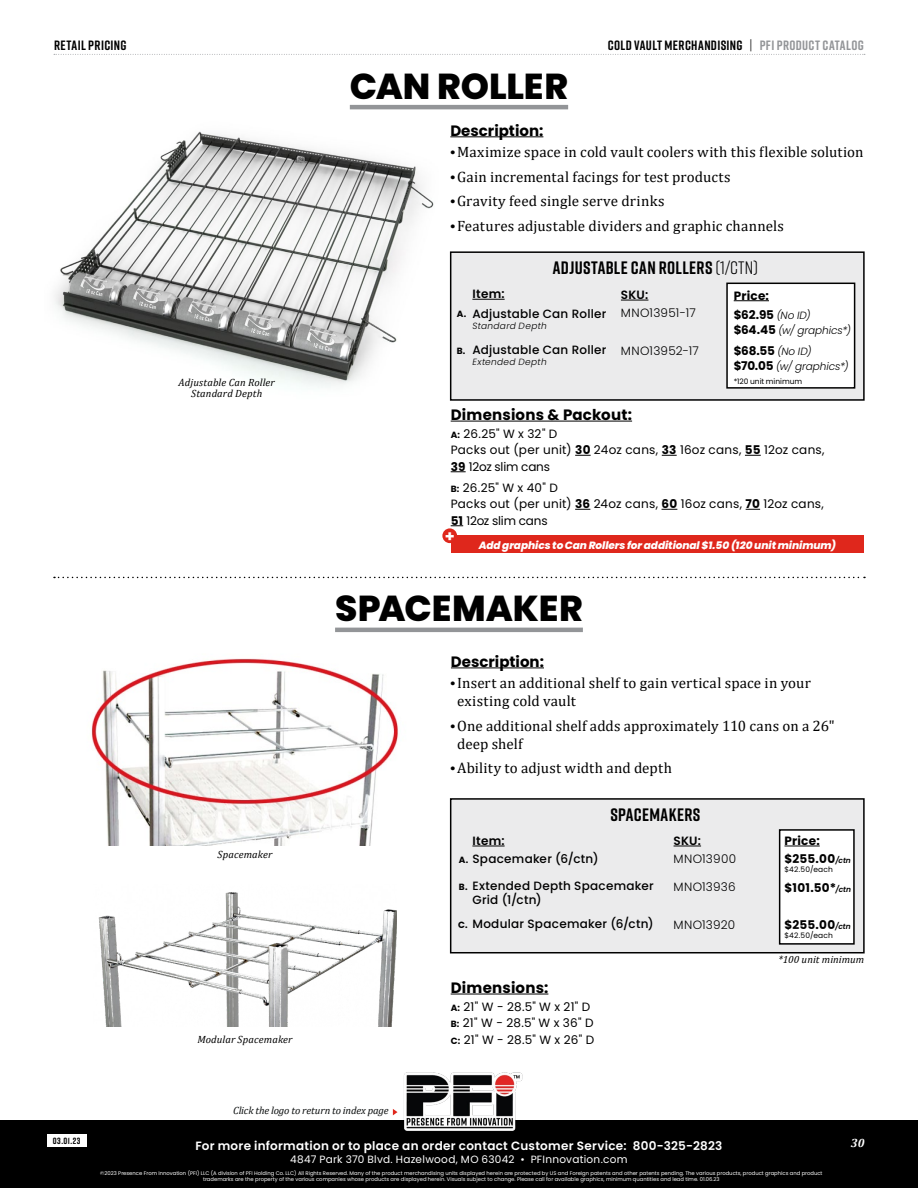
<style>
.page{position:relative;width:918px;height:1188px;background:#fff}
.page>*{position:absolute;margin:0;border:0;box-sizing:border-box;transform-origin:0 0}
.t1{font:800 36px "Poppins";letter-spacing:-.005em;color:#000}
.t2{font:700 18px "Rift";letter-spacing:.015em;color:#000}
.t3{font:800 16.5px "Montserrat";color:#fff}
.t4{font:15px/18px "Cambria";letter-spacing:.01em;color:#000}
.t5{font:700 15px "Poppins";letter-spacing:.01em;color:#000}
.t6{font:700 13.5px "Rift";letter-spacing:.025em;color:#000}
.t7{font:12px/16.5px "Poppins";letter-spacing:.015em;color:#000}
.t8{font:500 12px/14.4px "Poppins";letter-spacing:.02em;color:#000}
.t9{font:700 12px/19.5px "Poppins";letter-spacing:.015em;color:#000}
.t10{font:600 12px "Poppins";letter-spacing:.025em;color:#fff}
.t11{font:300 12px "Poppins";letter-spacing:.02em;color:#000}
.t12{font:600 12px "Poppins";letter-spacing:.025em;color:#000}
.t13{font:italic 700 12px "Cambria";color:#fff}
.t14{font:italic 10.5px/10.5px "Cambria";letter-spacing:.01em;color:#000;text-align:center}
.t15{font:italic 800 10.5px "Poppins";letter-spacing:-.005em;color:#fff}
.t16{font:10.5px "Poppins";letter-spacing:.025em;color:#fff}
.t17{font:italic 300 10.5px "Poppins";letter-spacing:-.005em;color:#000}
.t18{font:italic 10.5px "Cambria";letter-spacing:-.01em;color:#0c0f0f}
.t19{font:italic 300 9px "Poppins";letter-spacing:.035em;color:#000}
.t20{font:700 9px "Rift";letter-spacing:.055em;color:#000}
.t21{font:700 9px "Poppins";color:#000}
.t22{font:7.5px "Poppins";color:#000}
.t23{font:5.25px/6.3px "Poppins";color:#fff;text-align:center}
.s1{font-weight:400}
.s2{color:#939598}
.s3{font-family:"Arial";font-weight:700;font-size:13.5px}
.s4{font-weight:300;font-style:italic;font-size:10.5px}
.s5{font-weight:700;font-style:normal;font-size:12px}
.s6{font-weight:700;font-size:9px}
.s7{font-weight:700}
.s8{font-weight:600;font-style:italic;font-size:7.5px}
</style>
<div class="page">
<div style="left:0;top:1120px;width:918px;height:68px;background:#000"></div>
<div style="left:47px;top:1134px;width:39px;height:13px;background:#fff"></div>
<img style="left:403px;top:1072px;width:120px;height:59px">
<svg style="left:393px;top:1109px;width:5px;height:6px"></svg>
<hr style="left:350px;top:105px;width:218px;height:4px;background:#939598">
<svg style="left:54px;top:54px;width:811px;height:1px"></svg>
<hr style="left:335px;top:628px;width:248px;height:4px;background:#939598">
<div style="left:451px;top:252px;width:413px;height:148px;background:#ebebec"></div>
<div style="left:450px;top:251px;width:415px;height:150px;border:2px solid #000"></div>
<div style="left:451px;top:799px;width:413px;height:154px;background:#ebebec"></div>
<div style="left:450px;top:798px;width:415px;height:155px;border:2px solid #000"></div>
<div style="left:727px;top:283px;width:128px;height:105px;background:#fff"></div>
<div style="left:726px;top:283px;width:129px;height:106px;border:2px solid #000"></div>
<div style="left:780px;top:830px;width:74px;height:114px;background:#fff"></div>
<div style="left:779px;top:829px;width:76px;height:116px;border:2px solid #000"></div>
<hr style="left:450px;top:136px;width:93px;height:1px;background:#000">
<hr style="left:451px;top:668px;width:93px;height:1px;background:#000">
<hr style="left:451px;top:421px;width:181px;height:1px;background:#000">
<svg style="left:575px;top:455px;width:16px;height:1px"></svg>
<svg style="left:662px;top:455px;width:15px;height:1px"></svg>
<svg style="left:745px;top:455px;width:16px;height:1px"></svg>
<svg style="left:451px;top:471px;width:15px;height:1px"></svg>
<svg style="left:575px;top:509px;width:15px;height:1px"></svg>
<svg style="left:662px;top:509px;width:15px;height:1px"></svg>
<svg style="left:746px;top:509px;width:14px;height:1px"></svg>
<svg style="left:451px;top:525px;width:12px;height:1px"></svg>
<hr style="left:451px;top:994px;width:97px;height:1px;background:#000">
<hr style="left:472px;top:299px;width:33px;height:1px;background:#000">
<hr style="left:472px;top:846px;width:33px;height:1px;background:#000">
<svg style="left:621px;top:300px;width:27px;height:1px"></svg>
<svg style="left:674px;top:846px;width:27px;height:1px"></svg>
<hr style="left:734px;top:300px;width:35px;height:1px;background:#000">
<hr style="left:784px;top:846px;width:36px;height:1px;background:#000">
<img style="left:54px;top:131px;width:380px;height:256px">
<div style="left:451px;top:536px;width:413px;height:17px;background:#df271c"></div>
<div style="left:442px;top:528px;width:15px;height:15px;background:#df271c;border-radius:50%"></div>
<img style="left:91px;top:658px;width:307px;height:188px">
<img style="left:98px;top:892px;width:298px;height:134px">
<svg style="left:54px;top:577px;width:811px;height:1px"></svg>
<h3 class="t6" style="left:54px;top:36px;width:74px">RETAIL PRICING</h3>
<h1 class="t1" style="left:350px;top:65px;width:220px">CAN ROLLER</h1>
<h3 class="t5" style="left:450px;top:122px;width:95px">Description:</h3>
<h3 class="t6" style="left:608px;top:36px;width:258px">COLD VAULT MERCHANDISING <span class="s1">|</span> <span class="s2">PFI PRODUCT CATALOG</span></h3>
<h3 class="t4" style="left:450px;top:143px;width:415px"><span class="s3">•</span>Maximize space in cold vault coolers with this flexible solution</h3>
<h3 class="t4" style="left:450px;top:167px;width:282px"><span class="s3">•</span>Gain incremental facings for test products</h3>
<h3 class="t4" style="left:450px;top:192px;width:216px"><span class="s3">•</span>Gravity feed single serve drinks</h3>
<h3 class="t4" style="left:450px;top:217px;width:335px"><span class="s3">•</span> Features adjustable dividers and graphic channels</h3>
<h3 class="t14" style="left:179px;top:377px;width:98px">Adjustable Can Roller<br>Standard Depth</h3>
<h3 class="t14" style="left:217px;top:849px;width:56px">Spacemaker</h3>
<h3 class="t14" style="left:197px;top:1034px;width:97px">Modular Spacemaker</h3>
<h2 class="t2" style="left:553px;top:255px;width:207px">ADJUSTABLE CAN ROLLERS <span class="s1">(1/CTN)</span></h2>
<h3 class="t12" style="left:472px;top:287px;width:34px">Item:</h3>
<h3 class="t8" style="left:472px;top:307px;width:136px">Adjustable Can Roller</h3>
<h3 class="t19" style="left:472px;top:320px;width:76px">Standard Depth</h3>
<h3 class="t8" style="left:472px;top:343px;width:136px">Adjustable Can Roller</h3>
<h3 class="t19" style="left:472px;top:357px;width:76px">Extended Depth</h3>
<h3 class="t21" style="left:457px;top:309px;width:11px">A.</h3>
<h3 class="t21" style="left:457px;top:345px;width:10px">B.</h3>
<h3 class="t12" style="left:621px;top:288px;width:29px">SKU:</h3>
<h3 class="t11" style="left:621px;top:306px;width:76px">MNO13951-17</h3>
<h3 class="t11" style="left:621px;top:344px;width:79px">MNO13952-17</h3>
<h3 class="t5" style="left:451px;top:406px;width:183px">Dimensions &amp; Packout:</h3>
<h3 class="t9" style="left:734px;top:286px;width:78px">Price: $62.95 <span class="s4">(No ID)</span></h3>
<h3 class="t17" style="left:734px;top:325px;width:119px"><span class="s5">$64.45</span> (w/ graphics*)</h3>
<h3 class="t9" style="left:734px;top:341px;width:79px">$68.55 <span class="s4">(No ID)</span></h3>
<h3 class="t17" style="left:734px;top:360px;width:116px"><span class="s5">$70.05</span> (w/ graphics*)</h3>
<h3 class="t22" style="left:734px;top:377px;width:70px">*120 unit minimum</h3>
<h3 class="t7" style="left:451px;top:425px;width:375px"><span class="s6">A:</span> 26.25" W x 32" D<br>Packs out (per unit) <span class="s7">30</span> 24oz cans, <span class="s7">33</span> 16oz cans, <span class="s7">55</span> 12oz cans,<br><span class="s7">39</span> 12oz slim cans</h3>
<h3 class="t7" style="left:451px;top:479px;width:375px"><span class="s6">B:</span> 26.25" W x 40" D<br>Packs out (per unit) <span class="s7">36</span> 24oz cans, <span class="s7">60</span> 16oz cans, <span class="s7">70</span> 12oz cans,<br><span class="s7">51</span> 12oz slim cans</h3>
<h3 class="t3" style="left:445px;top:524px;width:12px">+</h3>
<h3 class="t15" style="left:479px;top:539px;width:359px">Add graphics to Can Rollers for additional $1.50 (120 unit minimum)</h3>
<h1 class="t1" style="left:335px;top:588px;width:249px">SPACEMAKER</h1>
<h3 class="t5" style="left:451px;top:653px;width:95px">Description:</h3>
<h3 class="t4" style="left:457px;top:674px;width:355px;text-indent:-7px"><span class="s3">•</span>Insert an additional shelf to gain vertical space in your existing cold vault</h3>
<h3 class="t4" style="left:457px;top:716px;width:379px;text-indent:-7px"><span class="s3">•</span>One additional shelf adds approximately 110 cans on a 26" deep shelf</h3>
<h3 class="t4" style="left:450px;top:759px;width:223px"><span class="s3">•</span>Ability to adjust width and depth</h3>
<h2 class="t2" style="left:610px;top:802px;width:91px">SPACEMAKERS</h2>
<h3 class="t12" style="left:472px;top:834px;width:34px">Item:</h3>
<h3 class="t8" style="left:472px;top:852px;width:128px">Spacemaker (6/ctn)</h3>
<h3 class="t8" style="left:472px;top:879px;width:183px">Extended Depth Spacemaker<br>Grid (1/ctn)</h3>
<h3 class="t8" style="left:472px;top:917px;width:183px">Modular Spacemaker (6/ctn)</h3>
<h3 class="t21" style="left:459px;top:854px;width:11px">A.</h3>
<h3 class="t21" style="left:459px;top:882px;width:10px">B.</h3>
<h3 class="t21" style="left:458px;top:919px;width:11px">C.</h3>
<h3 class="t5" style="left:451px;top:979px;width:99px">Dimensions:</h3>
<h3 class="t7" style="left:451px;top:998px;width:145px"><span class="s6">A:</span> 21" W - 28.5" W x 21" D<br><span class="s6">B:</span> 21" W - 28.5" W x 36" D<br><span class="s6">C:</span> 21" W - 28.5" W x 26" D</h3>
<h3 class="t12" style="left:674px;top:834px;width:29px">SKU:</h3>
<h3 class="t11" style="left:674px;top:852px;width:64px">MNO13900</h3>
<h3 class="t9" style="left:784px;top:832px;width:68px;line-height:18px">Price: $255.00<span class="s8">/ctn</span></h3>
<h3 class="t22" style="left:784px;top:865px;width:50px">$42.50/each</h3>
<h3 class="t11" style="left:674px;top:879px;width:64px">MNO13936</h3>
<h3 class="t9" style="left:784px;top:878px;width:68px">$101.50*<span class="s8">/ctn</span></h3>
<h3 class="t11" style="left:674px;top:918px;width:63px">MNO13920</h3>
<h3 class="t9" style="left:784px;top:915px;width:68px">$255.00<span class="s8">/ctn</span></h3>
<h3 class="t22" style="left:784px;top:931px;width:50px">$42.50/each</h3>
<h3 class="t14" style="left:778px;top:953px;width:87px">*100 unit minimum</h3>
<h3 class="t18" style="left:233px;top:1103px;width:157px">Click the logo to return to index page</h3>
<h3 class="t20" style="left:53px;top:1135px;width:29px">03.01.23</h3>
<h3 class="t20" style="left:59px;top:1138px;width:29px">05.04.21</h3>
<h3 class="t13" style="left:851px;top:1134px;width:15px">30</h3>
<p class="t23" style="left:100px;top:1170px;width:724px">©2023 Presence From Innovation (PFI) LLC (A division of PFI Holding Co. LLC) All Rights Reserved. Many of the product merchandising units displayed herein are protected by US and Foreign patents and other patents pending. The various products, product graphics and product trademarks are the property of the various companies whose products are displayed herein. Visuals subject to change. Please call for available graphics, minimum quantities and lead time. 01.06.23</p>
<h3 class="t10" style="left:196px;top:1139px;width:528px">For more information or to place an order contact Customer Service: 800-325-2823</h3>
<h3 class="t16" style="left:290px;top:1154px;width:339px">4847 Park 370 Blvd. Hazelwood, MO 63042 • PFInnovation.com</h3>
</div>
